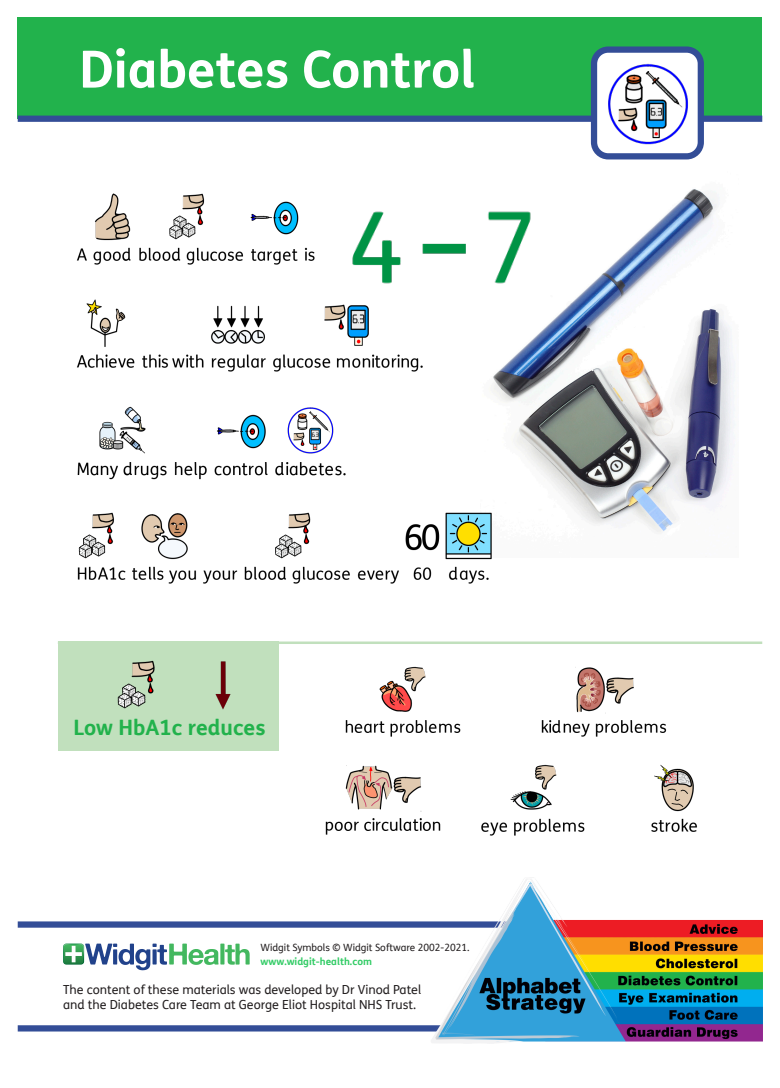
<style>
.page{position:relative;width:780px;height:1088px;background:#fff}
.page>*{position:absolute;margin:0;border:0;box-sizing:border-box;transform-origin:0 0}
.t1{font:700 51.25px "FS Me";color:#fff}
.t2{font:700 21.25px "FS Me";color:#22b24c}
.t3{font:12.5px/15px "FS Me";color:#231f20}
.t4{font:10px "FS Me";color:#231f20}
.t5{font:700 10px "FS Me";color:#3c6}
</style>
<div class="page">
<div style="left:18px;top:18px;width:744px;height:101px;background:#22b24c"></div>
<div style="left:18px;top:116px;width:744px;height:6px;background:#334d97"></div>
<div style="left:594px;top:50px;width:106px;height:106px;background:#fff;border-radius:14px"></div>
<div style="left:591px;top:46px;width:113px;height:113px;border:6px solid #334d97;border-radius:14px"></div>
<img style="left:608px;top:60px;width:90px;height:86px">
<div style="left:18px;top:1025px;width:744px;height:6px;background:#334d97"></div>
<div style="left:18px;top:921px;width:744px;height:7px;background:#334d97"></div>
<img style="left:430px;top:879px;width:332px;height:165px">
<svg style="left:63px;top:943px;width:187px;height:27px"></svg>
<img style="left:492px;top:189px;width:244px;height:344px">
<img style="left:77px;top:299px;width:346px;height:73px">
<img style="left:76px;top:193px;width:239px;height:72px">
<div style="left:58px;top:641px;width:220px;height:110px;background:#c1e0bd"></div>
<img style="left:117px;top:660px;width:114px;height:50px">
<hr style="left:58px;top:641px;width:704px;height:3px;background:#c1e0bd">
<img style="left:77px;top:406px;width:269px;height:73px">
<img style="left:345px;top:666px;width:116px;height:71px">
<img style="left:481px;top:764px;width:104px;height:72px">
<img style="left:541px;top:667px;width:126px;height:70px">
<img style="left:651px;top:764px;width:46px;height:68px">
<img style="left:325px;top:765px;width:116px;height:70px">
<img style="left:77px;top:511px;width:423px;height:73px">
<img style="left:352px;top:203px;width:180px;height:89px">
<h1 class="t1" style="left:79px;top:30px;width:398px">Diabetes Control</h1>
<p class="t2" style="left:74px;top:711px;width:193px">Low HbA1c reduces</p>
<p class="t4" style="left:260px;top:940px;width:210px">Widgit Symbols © Widgit Software 2002-2021.</p>
<p class="t5" style="left:260px;top:953px;width:113px">www.widgit-health.com</p>
<p class="t3" style="left:63px;top:981px;width:359px">The content of these materials was developed by Dr Vinod Patel and the Diabetes Care Team at George Eliot Hospital NHS Trust.</p>
</div>
